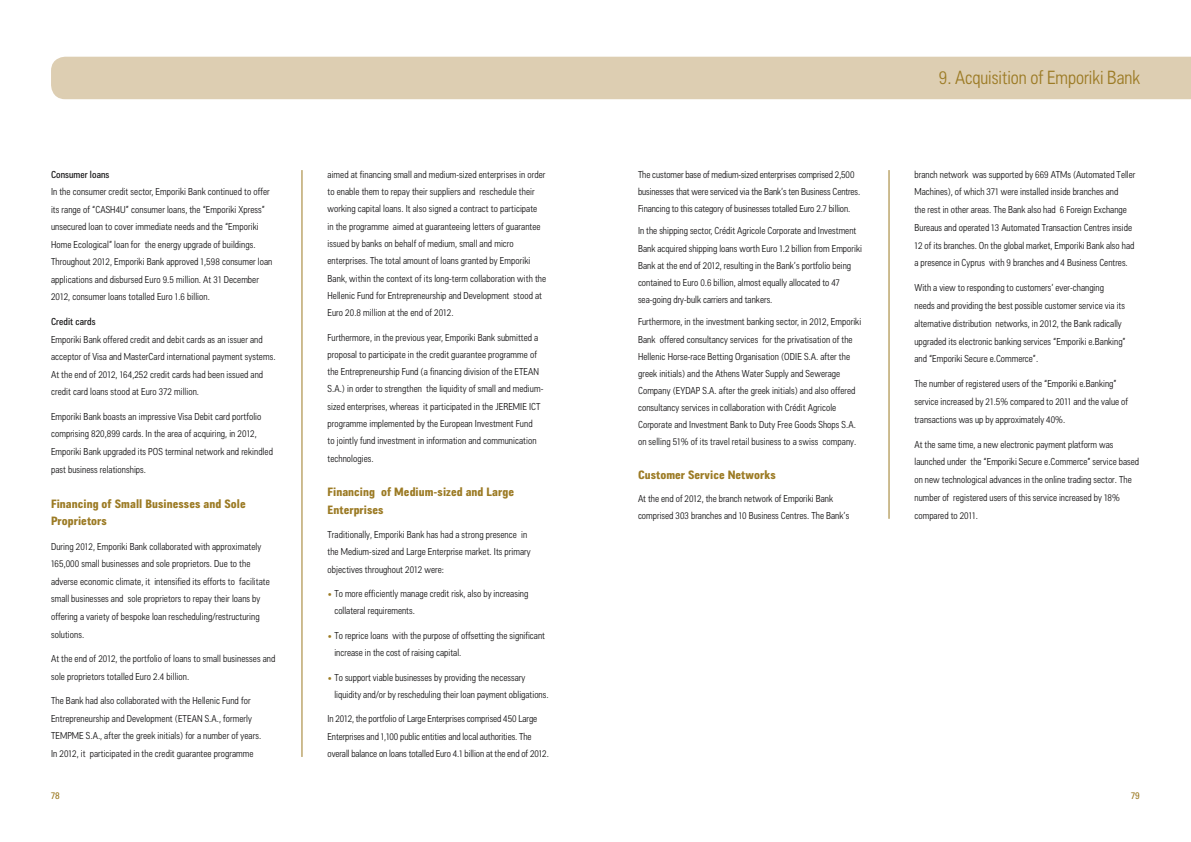
<style>
.page{position:relative;width:1191px;height:842px;background:#fff}
.page>*{position:absolute;margin:0;border:0;box-sizing:border-box;transform-origin:0 0}
.t1{font:300 19px "Alpha Bank Sans Cond";letter-spacing:-.005em;color:#9c7b25}
.t2{font:700 12px/17.5px "Alpha Bank Sans Cond";letter-spacing:.005em;color:#9c7b25}
.t3{font:300 10px/17.3px "Alpha Bank Sans Cond";letter-spacing:.005em;color:#141314}
.t4{font:10px "Alpha Bank Sans Cond";letter-spacing:.005em;color:#141314}
.t5{font:10px "Alpha Bank Sans Cond";color:#9c7b25}
.s1{color:#9c7b25}
</style>
<div class="page">
<div style="left:51px;top:57px;width:1140px;height:42px;background:#ddceb2"></div>
<hr style="left:302px;top:170px;width:1px;height:587px;background:#9c7b25">
<hr style="left:888px;top:170px;width:1px;height:349px;background:#9c7b25">
<p class="t4" style="left:51px;top:171px;width:60px">Consumer loans</p>
<p class="t3" style="left:51px;top:184px;width:223px">In the consumer credit sector, Emporiki Bank continued to offer its range of “CASH4U” consumer loans, the “Emporiki Xpress” unsecured loan to cover immediate needs and the “Emporiki Home Ecological” loan for the energy upgrade of buildings.<br>Throughout 2012, Emporiki Bank approved 1,598 consumer loan applications and disbursed Euro 9.5 million. At 31 December 2012, consumer loans totalled Euro 1.6 billion.</p>
<p class="t4" style="left:51px;top:318px;width:46px">Credit cards</p>
<p class="t3" style="left:51px;top:332px;width:226px">Emporiki Bank offered credit and debit cards as an issuer and acceptor of Visa and MasterCard international payment systems.<br>At the end of 2012, 164,252 credit cards had been issued and credit card loans stood at Euro 372 million.</p>
<p class="t3" style="left:51px;top:409px;width:223px">Emporiki Bank boasts an impressive Visa Debit card portfolio comprising 820,899 cards. In the area of acquiring, in 2012, Emporiki Bank upgraded its POS terminal network and rekindled past business relationships.</p>
<p class="t2" style="left:51px;top:496px;width:196px">Financing of Small Businesses and Sole<br>Proprietors</p>
<p class="t3" style="left:51px;top:539px;width:220px">During 2012, Emporiki Bank collaborated with approximately 165,000 small businesses and sole proprietors. Due to the adverse economic climate, it intensified its efforts to facilitate small businesses and sole proprietors to repay their loans by offering a variety of bespoke loan rescheduling/restructuring solutions.</p>
<p class="t3" style="left:51px;top:651px;width:226px">At the end of 2012, the portfolio of loans to small businesses and sole proprietors totalled Euro 2.4 billion.</p>
<p class="t3" style="left:51px;top:693px;width:212px">The Bank had also collaborated with the Hellenic Fund for Entrepreneurship and Development (ETEAN S.A., formerly TEMPME S.A., after the greek initials) for a number of years.<br>In 2012, it participated in the credit guarantee programme</p>
<p class="t3" style="left:327px;top:167px;width:220px">aimed at financing small and medium-sized enterprises in order to enable them to repay their suppliers and reschedule their working capital loans. It also signed a contract to participate<br>in the programme aimed at guaranteeing letters of guarantee issued by banks on behalf of medium, small and micro enterprises. The total amount of loans granted by Emporiki Bank, within the context of its long-term collaboration with the Hellenic Fund for Entrepreneurship and Development stood at Euro 20.8 million at the end of 2012.</p>
<p class="t3" style="left:327px;top:330px;width:217px">Furthermore, in the previous year, Emporiki Bank submitted a proposal to participate in the credit guarantee programme of the Entrepreneurship Fund (a financing division of the ETEAN S.A.) in order to strengthen the liquidity of small and medium&shy;sized enterprises, whereas it participated in the JEREMIE ICT programme implemented by the European Investment Fund<br>to jointly fund investment in information and communication technologies.</p>
<p class="t2" style="left:327px;top:485px;width:188px">Financing of Medium-sized and Large<br>Enterprises</p>
<p class="t3" style="left:327px;top:527px;width:205px">Traditionally, Emporiki Bank has had a strong presence in the Medium-sized and Large Enterprise market. Its primary objectives throughout 2012 were:</p>
<p class="t3" style="left:334px;top:586px;width:195px;text-indent:-7px"><span class="s1">•</span> To more efficiently manage credit risk, also by increasing collateral requirements.</p>
<p class="t3" style="left:334px;top:628px;width:212px;text-indent:-7px"><span class="s1">•</span> To reprice loans with the purpose of offsetting the significant increase in the cost of raising capital.</p>
<p class="t3" style="left:334px;top:670px;width:216px;text-indent:-7px"><span class="s1">•</span> To support viable businesses by providing the necessary liquidity and/or by rescheduling their loan payment obligations.</p>
<p class="t3" style="left:327px;top:711px;width:223px">In 2012, the portfolio of Large Enterprises comprised 450 Large<br>Enterprises and 1,100 public entities and local authorities. The overall balance on loans totalled Euro 4.1 billion at the end of 2012.</p>
<p class="t3" style="left:638px;top:167px;width:224px">The customer base of medium-sized enterprises comprised 2,500 businesses that were serviced via the Bank’s ten Business Centres.<br>Financing to this category of businesses totalled Euro 2.7 billion.</p>
<p class="t3" style="left:638px;top:224px;width:225px">In the shipping sector, Crédit Agricole Corporate and Investment Bank acquired shipping loans worth Euro 1.2 billion from Emporiki Bank at the end of 2012, resulting in the Bank’s portfolio being contained to Euro 0.6 billion, almost equally allocated to 47 sea-going dry-bulk carriers and tankers.</p>
<p class="t3" style="left:638px;top:315px;width:225px">Furthermore, in the investment banking sector, in 2012, Emporiki Bank offered consultancy services for the privatisation of the Hellenic Horse-race Betting Organisation (ODIE S.A. after the greek initials) and the Athens Water Supply and Sewerage Company (EYDAP S.A. after the greek initials) and also offered consultancy services in collaboration with Crédit Agricole Corporate and Investment Bank to Duty Free Goods Shops S.A. on selling 51% of its travel retail business to a swiss company.</p>
<p class="t2" style="left:638px;top:467px;width:139px">Customer Service Networks</p>
<p class="t3" style="left:638px;top:491px;width:213px">At the end of 2012, the branch network of Emporiki Bank comprised 303 branches and 10 Business Centres. The Bank’s</p>
<h1 class="t1" style="left:939px;top:70px;width:203px">9. Acquisition of Emporiki Bank</h1>
<p class="t3" style="left:914px;top:166px;width:222px;line-height:17.8px">branch network was supported by 669 ATMs (Automated Teller Machines), of which 371 were installed inside branches and<br>the rest in other areas. The Bank also had 6 Foreign Exchange Bureaus and operated 13 Automated Transaction Centres inside 12 of its branches. On the global market, Emporiki Bank also had a presence in Cyprus with 9 branches and 4 Business Centres.</p>
<p class="t3" style="left:914px;top:280px;width:213px;line-height:17.8px">With a view to responding to customers’ ever-changing needs and providing the best possible customer service via its alternative distribution networks, in 2012, the Bank radically upgraded its electronic banking services “Emporiki e.Banking” and “Emporiki Secure e.Commerce”.</p>
<p class="t3" style="left:914px;top:376px;width:215px;line-height:17.8px">The number of registered users of the “Emporiki e.Banking” service increased by 21.5% compared to 2011 and the value of transactions was up by approximately 40%.</p>
<p class="t3" style="left:914px;top:436px;width:226px;line-height:17.8px">At the same time, a new electronic payment platform was launched under the “Emporiki Secure e.Commerce” service based on new technological advances in the online trading sector. The number of registered users of this service increased by 18% compared to 2011.</p>
<p class="t5" style="left:51px;top:792px;width:10px">78</p>
<p class="t5" style="left:1131px;top:792px;width:10px">79</p>
</div>
